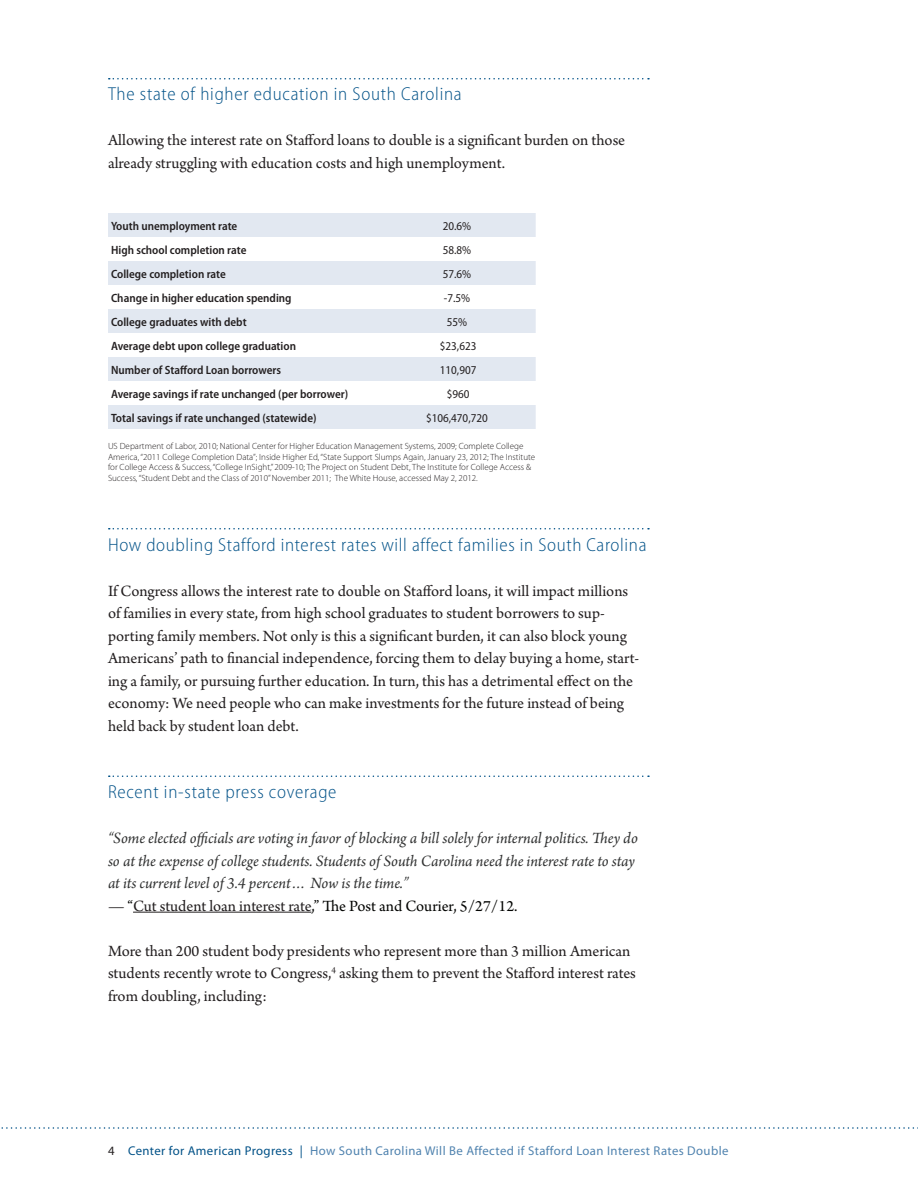
<style>
.page{position:relative;width:918px;height:1188px;background:#fff}
.page>*{position:absolute;margin:0;border:0;box-sizing:border-box;transform-origin:0 0}
.t1{font:300 semi-condensed 18.75px "Myriad Pro";letter-spacing:.035em;color:#005187}
.t2{font:16.5px/22.5px "Arno Pro";color:#231f20}
.t3{font:italic 16.5px/22.5px "Arno Pro";letter-spacing:-.005em;color:#313232}
.t4{font:16.5px "Arno Pro";letter-spacing:-.005em;color:#040503}
.t5{font:12.75px "Myriad Pro";letter-spacing:.03em;color:#5083af}
.t6{font:600 semi-condensed 12px "Myriad Pro";color:#231f20}
.t7{font:semi-condensed 12px "Myriad Pro";color:#231f20}
.t8{font:300 9px/10.8px "Myriad Pro";color:#231f20}
.s1{color:#231f20}
.s2{color:#005187}
</style>
<div class="page">
<svg style="left:1px;top:1127px;width:917px;height:2px"></svg>
<svg style="left:109px;top:78px;width:540px;height:1px"></svg>
<svg style="left:109px;top:528px;width:540px;height:2px"></svg>
<svg style="left:109px;top:776px;width:540px;height:1px"></svg>
<hr style="left:133px;top:912px;width:178px;height:1px;background:#231f20">
<svg style="left:108px;top:213px;width:428px;height:216px;fill:#e2e8f1"></svg>
<svg style="left:108px;top:285px;width:428px;height:120px"></svg>
<p class="t1" style="left:108px;top:84px;width:355px">The state of higher education in South Carolina</p>
<p class="t2" style="left:108px;top:130px;width:519px">Allowing the interest rate on Stafford loans to double is a significant burden on those already struggling with education costs and high unemployment.</p>
<p class="t6" style="left:111px;top:219px;width:128px">Youth unemployment rate</p>
<p class="t7" style="left:443px;top:219px;width:30px">20.6%</p>
<p class="t6" style="left:111px;top:243px;width:137px">High school completion rate</p>
<p class="t7" style="left:443px;top:243px;width:30px">58.8%</p>
<p class="t6" style="left:111px;top:267px;width:116px">College completion rate</p>
<p class="t7" style="left:443px;top:267px;width:30px">57.6%</p>
<p class="t6" style="left:111px;top:291px;width:182px">Change in higher education spending</p>
<p class="t7" style="left:444px;top:291px;width:28px">-7.5%</p>
<p class="t6" style="left:111px;top:315px;width:137px">College graduates with debt</p>
<p class="t7" style="left:447px;top:315px;width:22px">55%</p>
<p class="t6" style="left:111px;top:339px;width:187px">Average debt upon college graduation</p>
<p class="t7" style="left:440px;top:339px;width:38px">$23,623</p>
<p class="t6" style="left:111px;top:363px;width:172px">Number of Stafford Loan borrowers</p>
<p class="t7" style="left:440px;top:363px;width:38px">110,907</p>
<p class="t6" style="left:111px;top:387px;width:239px">Average savings if rate unchanged (per borrower)</p>
<p class="t7" style="left:447px;top:387px;width:24px">$960</p>
<p class="t6" style="left:111px;top:411px;width:207px">Total savings if rate unchanged (statewide)</p>
<p class="t7" style="left:426px;top:411px;width:63px">$106,470,720</p>
<p class="t8" style="left:108px;top:440px;width:429px">US Department of Labor, 2010; National Center for Higher Education Management Systems, 2009; Complete College America, “2011 College Completion Data”; Inside Higher Ed, “State Support Slumps Again, January 23, 2012; The Institute for College Access &amp; Success, “College InSight,” 2009-10; The Project on Student Debt, The Institute for College Access &amp; Success, “Student Debt and the Class of 2010” November 2011; The White House, accessed May 2, 2012.</p>
<p class="t1" style="left:108px;top:534px;width:540px">How doubling Stafford interest rates will affect families in South Carolina</p>
<p class="t2" style="left:108px;top:580px;width:533px">If Congress allows the interest rate to double on Stafford loans, it will impact millions of families in every state, from high school graduates to student borrowers to sup&shy;porting family members. Not only is this a significant burden, it can also block young Americans’ path to financial independence, forcing them to delay buying a home, start&shy;ing a family, or pursuing further education. In turn, this has a detrimental effect on the economy: We need people who can make investments for the future instead of being held back by student loan debt.</p>
<p class="t1" style="left:108px;top:782px;width:230px">Recent in-state press coverage</p>
<p class="t3" style="left:108px;top:828px;width:531px">“Some elected officials are voting in favor of blocking a bill solely for internal politics. They do so at the expense of college students. Students of South Carolina need the interest rate to stay at its current level of 3.4 percent… Now is the time.”</p>
<p class="t4" style="left:108px;top:896px;width:411px"><span class="s1">—</span> “<span class="s1">Cut student loan interest rate</span>,” The Post and Courier, 5/27/12.</p>
<p class="t2" style="left:108px;top:940px;width:529px">More than 200 student body presidents who represent more than 3 million American students recently wrote to Congress,<sup>4</sup> asking them to prevent the Stafford interest rates from doubling, including:</p>
<p class="t5" style="left:108px;top:1143px;width:622px"><span class="s1">4</span> <span class="s2">Center for American Progress |</span> How South Carolina Will Be Affected if Stafford Loan Interest Rates Double</p>
</div>
